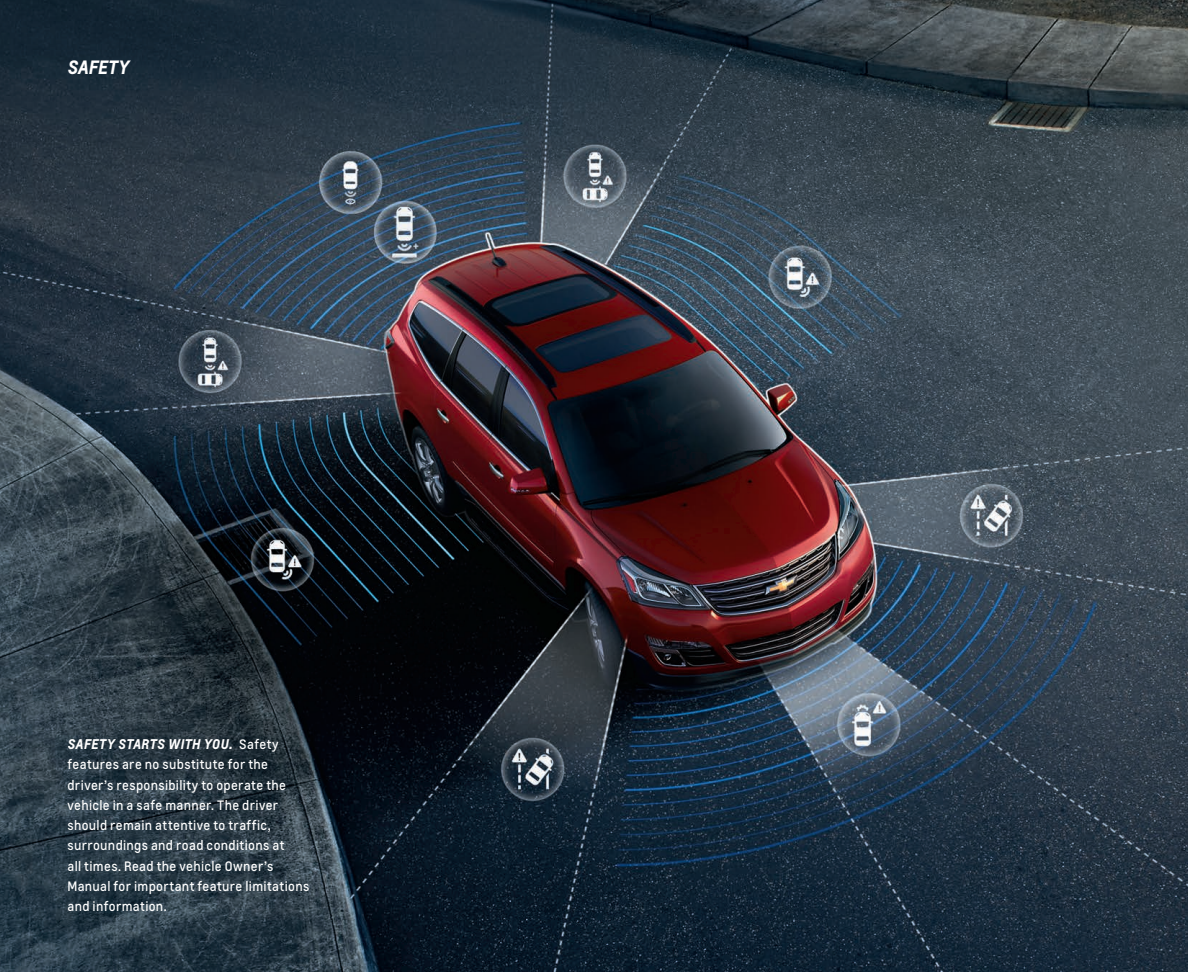
<style>
.page{position:relative;width:1188px;height:972px;background:#fff}
.page>*{position:absolute;margin:0;border:0;box-sizing:border-box;transform-origin:0 0}
.t1{font:italic 700 18px "Louis";letter-spacing:-.01em;color:#fff}
.t2{font:italic 700 13.2px "Louis";letter-spacing:.02em;color:#fff}
.t3{font:12.75px/20.2px "Louis";letter-spacing:.025em;color:#fff}
.s1{font-weight:400;font-style:normal;font-size:12.75px}
</style>
<div class="page">
<img style="left:0;top:0;width:1188px;height:972px">
<h1 class="t1" style="left:68px;top:56px;width:63px">SAFETY</h1>
<p class="t2" style="left:68px;top:736px;width:213px">SAFETY STARTS WITH YOU. <span class="s1">Safety</span></p>
<p class="t3" style="left:68px;top:755px;width:243px">features are no substitute for the driver’s responsibility to operate the vehicle in a safe manner. The driver should remain attentive to traffic, surroundings and road conditions at<br>all times. Read the vehicle Owner’s Manual for important feature limitations and information.</p>
</div>
